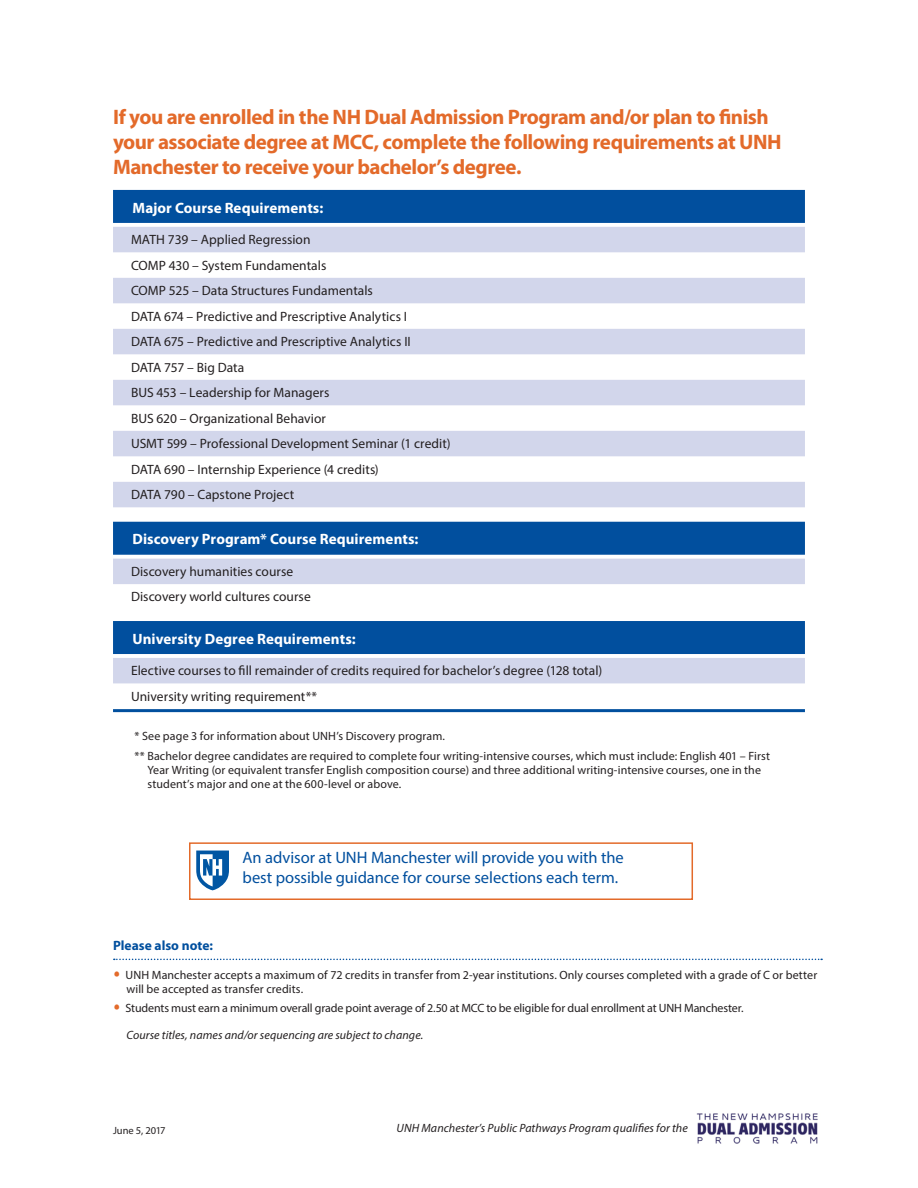
<style>
.page{position:relative;width:918px;height:1188px;background:#fff}
.page>*{position:absolute;margin:0;border:0;box-sizing:border-box;transform-origin:0 0}
.Intro_-_back_L1{font:700 21px/25.2px "Myriad Pro";letter-spacing:-.025em;color:#e36a2a}
.t1{font:16.5px/19.8px "Myriad Pro";color:#014f9e}
.Paragraph_L2{font:700 15px "Myriad Pro";letter-spacing:.005em;color:#fff}
.Paragraph_L3_blue_ba{font:13.5px "Myriad Pro";color:#231f20}
.Paragraph_L4{font:13.5px "Myriad Pro";color:#231f20}
.Paragraph_L5__last{font:13.5px "Myriad Pro";letter-spacing:.005em;color:#231f20}
.t2{font:700 13.5px "Myriad Pro";color:#014f9e}
.Notes{font:12px/14.4px "Myriad Pro";letter-spacing:.005em;color:#231f20}
.Notes-2{font:12px "Myriad Pro";letter-spacing:-.015em;color:#231f20}
.t3{font:italic 12px "Myriad Pro";letter-spacing:.005em;color:#231f20}
.ID_code{font:10.5px "Myriad Pro";letter-spacing:-.005em;color:#231f20}
.s1{color:#e36a2a}
</style>
<div class="page">
<img style="left:696px;top:1113px;width:122px;height:31px">
<div style="left:189px;top:842px;width:504px;height:58px;border:2px solid #e36a2a"></div>
<svg style="left:114px;top:959px;width:708px;height:1px"></svg>
<svg style="left:196px;top:851px;width:33px;height:39px"></svg>
<div style="left:113px;top:190px;width:692px;height:33px;background:#014f9e"></div>
<div style="left:113px;top:227px;width:692px;height:25px;background:#d2d6eb"></div>
<div style="left:113px;top:278px;width:692px;height:25px;background:#d2d6eb"></div>
<div style="left:113px;top:329px;width:692px;height:25px;background:#d2d6eb"></div>
<div style="left:113px;top:380px;width:692px;height:25px;background:#d2d6eb"></div>
<div style="left:113px;top:431px;width:692px;height:25px;background:#d2d6eb"></div>
<div style="left:113px;top:482px;width:692px;height:25px;background:#d2d6eb"></div>
<div style="left:113px;top:522px;width:692px;height:33px;background:#014f9e"></div>
<div style="left:113px;top:559px;width:692px;height:25px;background:#d2d6eb"></div>
<div style="left:113px;top:621px;width:692px;height:33px;background:#014f9e"></div>
<div style="left:113px;top:658px;width:692px;height:25px;background:#d2d6eb"></div>
<hr style="left:113px;top:709px;width:692px;height:3px;background:#014f9e">
<p class="Intro_-_back_L1" style="left:113px;top:103px;width:670px">If you are enrolled in the NH Dual Admission Program and/or plan to finish your associate degree at MCC, complete the following requirements at UNH<br>Manchester to receive your bachelor’s degree.</p>
<p class="Paragraph_L2" style="left:133px;top:198px;width:192px">Major Course Requirements:</p>
<p class="Paragraph_L3_blue_ba" style="left:131px;top:231px;width:181px">MATH 739 – Applied Regression</p>
<p class="Paragraph_L4" style="left:131px;top:257px;width:197px">COMP 430 – System Fundamentals</p>
<p class="Paragraph_L3_blue_ba" style="left:131px;top:282px;width:243px">COMP 525 – Data Structures Fundamentals</p>
<p class="Paragraph_L4" style="left:131px;top:308px;width:278px">DATA 674 – Predictive and Prescriptive Analytics I</p>
<p class="Paragraph_L3_blue_ba" style="left:131px;top:333px;width:281px">DATA 675 – Predictive and Prescriptive Analytics II</p>
<p class="Paragraph_L4" style="left:131px;top:359px;width:115px">DATA 757 – Big Data</p>
<p class="Paragraph_L3_blue_ba" style="left:131px;top:384px;width:200px">BUS 453 – Leadership for Managers</p>
<p class="Paragraph_L4" style="left:131px;top:410px;width:196px">BUS 620 – Organizational Behavior</p>
<p class="Paragraph_L3_blue_ba" style="left:131px;top:435px;width:321px">USMT 599 – Professional Development Seminar (1 credit)</p>
<p class="Paragraph_L4" style="left:131px;top:461px;width:249px">DATA 690 – Internship Experience (4 credits)</p>
<p class="Paragraph_L3_blue_ba" style="left:131px;top:486px;width:165px">DATA 790 – Capstone Project</p>
<p class="Paragraph_L2" style="left:133px;top:530px;width:287px">Discovery Program* Course Requirements:</p>
<p class="Paragraph_L3_blue_ba" style="left:131px;top:563px;width:164px">Discovery humanities course</p>
<p class="Paragraph_L4" style="left:131px;top:589px;width:181px">Discovery world cultures course</p>
<p class="Paragraph_L2" style="left:133px;top:629px;width:225px">University Degree Requirements:</p>
<p class="Paragraph_L3_blue_ba" style="left:131px;top:662px;width:473px">Elective courses to fill remainder of credits required for bachelor’s degree (128 total)</p>
<p class="Paragraph_L5__last" style="left:131px;top:688px;width:188px">University writing requirement**</p>
<p class="Notes" style="left:135px;top:729px;width:312px">* See page 3 for information about UNH’s Discovery program.</p>
<p class="Notes" style="left:147px;top:748px;width:624px;text-indent:-13px">** Bachelor degree candidates are required to complete four writing-intensive courses, which must include: English 401 – First<br>Year Writing (or equivalent transfer English composition course) and three additional writing-intensive courses, one in the student’s major and one at the 600-level or above.</p>
<h2 class="t1" style="left:243px;top:847px;width:383px">An advisor at UNH Manchester will provide you with the best possible guidance for course selections each term.</h2>
<p class="t2" style="left:113px;top:936px;width:101px">Please also note:</p>
<p class="Notes" style="left:127px;top:968px;width:692px;text-indent:-14px"><span class="s1">■</span> UNH Manchester accepts a maximum of 72 credits in transfer from 2-year institutions. Only courses completed with a grade of C or better will be accepted as transfer credits.</p>
<p class="Notes-2" style="left:113px;top:1001px;width:632px"><span class="s1">■</span> Students must earn a minimum overall grade point average of 2.50 at MCC to be eligible for dual enrollment at UNH Manchester.</p>
<p class="t3" style="left:127px;top:1028px;width:298px">Course titles, names and/or sequencing are subject to change.</p>
<p class="ID_code" style="left:113px;top:1124px;width:54px">June 5, 2017</p>
<p class="t3" style="left:397px;top:1120px;width:293px">UNH Manchester’s Public Pathways Program qualifies for the</p>
</div>
